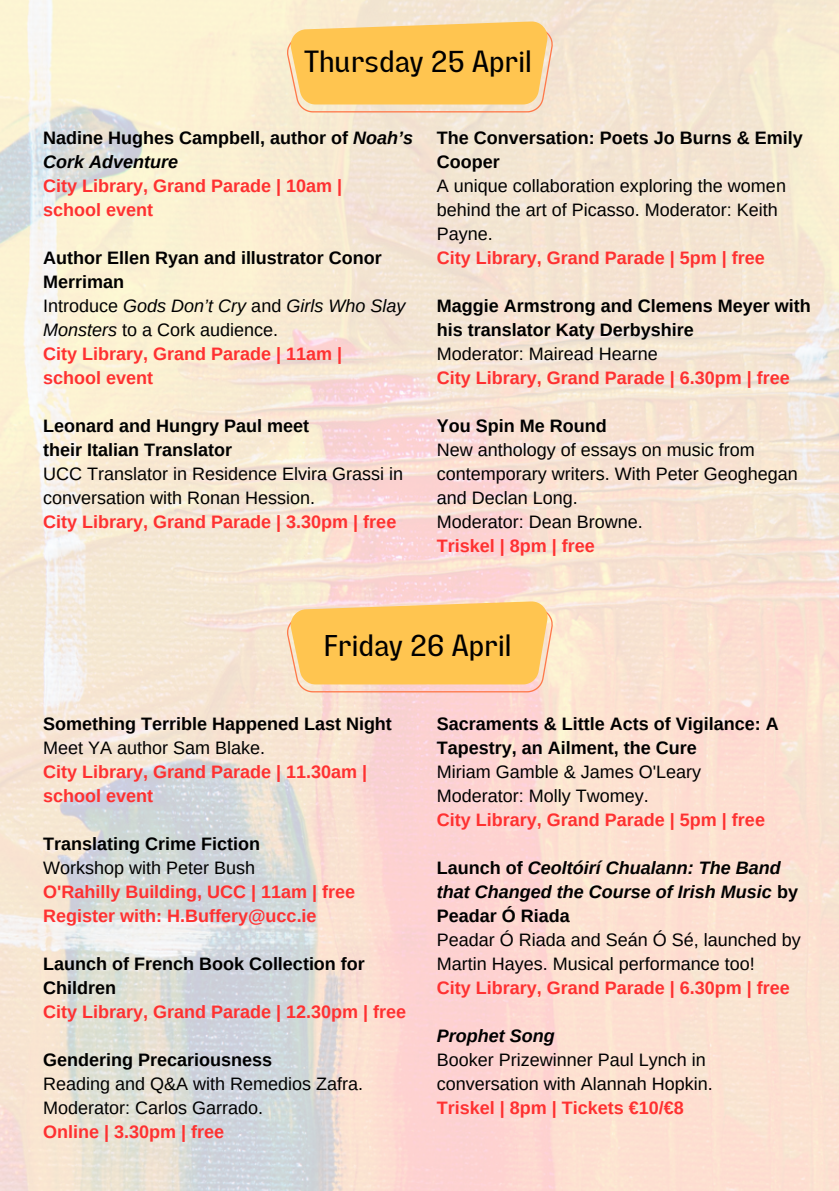
<style>
.page{position:relative;width:839px;height:1191px;background:#fff}
.page>*{position:absolute;margin:0;border:0;box-sizing:border-box;transform-origin:0 0}
.t1{font:30px "Lazord";color:#000}
.t2{font:18px/24px "Arimo";color:#000}
.t3{font:700 18px/24px "Arimo";color:#ff3131}
.t4{font:700 18px/24px "Arimo";color:#000}
.t5{font:italic 700 18px/24px "Arimo";color:#000}
.t6{font:italic 18px/24px "Arimo";color:#000}
.s1{color:#000}
.s2{font-style:italic;color:#000}
.s3{font-style:normal}
.s4{color:#ff3131}
</style>
<div class="page">
<img style="left:0;top:0;width:838px;height:1191px">
<svg style="left:287px;top:601px;width:266px;height:91px;background:#fec867"></svg>
<svg style="left:287px;top:21px;width:266px;height:91px;background:#fdca67"></svg>
<p class="t1" style="left:304px;top:51px;width:229px">Thursday 25 April</p>
<p class="t3" style="left:43px;top:126px;width:371px"><span class="s1">Nadine Hughes Campbell, author of</span> <span class="s2">Noah’s<br>Cork Adventure<br></span>City Library, Grand Parade | 10am |<br>school event</p>
<p class="t4" style="left:43px;top:246px;width:340px">Author Ellen Ryan and illustrator Conor<br>Merriman</p>
<p class="t6" style="left:43px;top:294px;width:364px"><span class="s3">Introduce</span> Gods Don’t Cry <span class="s3">and</span> Girls Who Slay<br>Monsters <span class="s3">to a Cork audience.</span></p>
<p class="t3" style="left:43px;top:342px;width:300px">City Library, Grand Parade | 11am |</p>
<p class="t3" style="left:43px;top:366px;width:111px">school event</p>
<p class="t4" style="left:43px;top:414px;width:267px">Leonard and Hungry Paul meet</p>
<p class="t4" style="left:43px;top:438px;width:190px">their Italian Translator</p>
<p class="t2" style="left:43px;top:462px;width:361px">UCC Translator in Residence Elvira Grassi in conversation with Ronan Hession.</p>
<p class="t3" style="left:43px;top:510px;width:355px">City Library, Grand Parade | 3.30pm | free</p>
<h1 class="t4" style="left:437px;top:126px;width:367px">The Conversation: Poets Jo Burns &amp; Emily<br>Cooper</h1>
<p class="t2" style="left:437px;top:174px;width:351px">A unique collaboration exploring the women behind the art of Picasso. Moderator: Keith<br>Payne.</p>
<p class="t3" style="left:437px;top:246px;width:329px">City Library, Grand Parade | 5pm | free</p>
<p class="t4" style="left:437px;top:294px;width:375px">Maggie Armstrong and Clemens Meyer with his translator Katy Derbyshire</p>
<p class="t2" style="left:437px;top:342px;width:223px">Moderator: Mairead Hearne</p>
<p class="t3" style="left:437px;top:366px;width:354px">City Library, Grand Parade | 6.30pm | free</p>
<p class="t4" style="left:437px;top:414px;width:171px">You Spin Me Round</p>
<p class="t2" style="left:437px;top:438px;width:362px">New anthology of essays on music from contemporary writers. With Peter Geoghegan and Declan Long.</p>
<h2 class="t2" style="left:437px;top:510px;width:207px">Moderator: Dean Browne.</h2>
<p class="t3" style="left:437px;top:534px;width:159px">Triskel | 8pm | free</p>
<p class="t1" style="left:323px;top:635px;width:189px">Friday 26 April</p>
<p class="t4" style="left:43px;top:711px;width:350px">Something Terrible Happened Last Night</p>
<h1 class="t2" style="left:43px;top:735px;width:223px">Meet YA author Sam Blake.</h1>
<h2 class="t3" style="left:43px;top:759px;width:325px">City Library, Grand Parade | 11.30am | school event</h2>
<p class="t4" style="left:43px;top:831px;width:218px">Translating Crime Fiction</p>
<p class="t2" style="left:43px;top:855px;width:213px">Workshop with Peter Bush</p>
<p class="t3" style="left:43px;top:879px;width:314px">O'Rahilly Building, UCC | 11am | free</p>
<p class="t3" style="left:43px;top:903px;width:275px">Register with: H.Buffery@ucc.ie</p>
<p class="t4" style="left:43px;top:951px;width:364px">Launch of French Book Collection for<br>Children<br><span class="s4">City Library, Grand Parade | 12.30pm | free</span></p>
<p class="t4" style="left:43px;top:1047px;width:230px">Gendering Precariousness</p>
<p class="t2" style="left:43px;top:1071px;width:321px">Reading and Q&amp;A with Remedios Zafra.<br>Moderator: Carlos Garrado.</p>
<p class="t3" style="left:43px;top:1119px;width:182px">Online | 3.30pm | free</p>
<p class="t4" style="left:437px;top:711px;width:343px">Sacraments &amp; Little Acts of Vigilance: A<br>Tapestry, an Ailment, the Cure</p>
<p class="t2" style="left:437px;top:759px;width:266px">Miriam Gamble &amp; James O'Leary</p>
<p class="t2" style="left:437px;top:783px;width:213px">Moderator: Molly Twomey.</p>
<p class="t3" style="left:437px;top:807px;width:330px">City Library, Grand Parade | 5pm | free</p>
<p class="t5" style="left:437px;top:855px;width:363px"><span class="s3">Launch of</span> Ceoltóirí Chualann: The Band that Changed the Course of Irish Music <span class="s3">by<br>Peadar Ó Riada</span></p>
<p class="t2" style="left:437px;top:927px;width:365px">Peadar Ó Riada and Seán Ó Sé, launched by<br>Martin Hayes. Musical performance too!</p>
<p class="t3" style="left:437px;top:975px;width:354px">City Library, Grand Parade | 6.30pm | free</p>
<p class="t5" style="left:437px;top:1023px;width:119px">Prophet Song</p>
<p class="t2" style="left:437px;top:1047px;width:277px">Booker Prizewinner Paul Lynch in conversation with Alannah Hopkin.</p>
<p class="t3" style="left:437px;top:1095px;width:248px">Triskel | 8pm | Tickets €10/€8</p>
</div>
